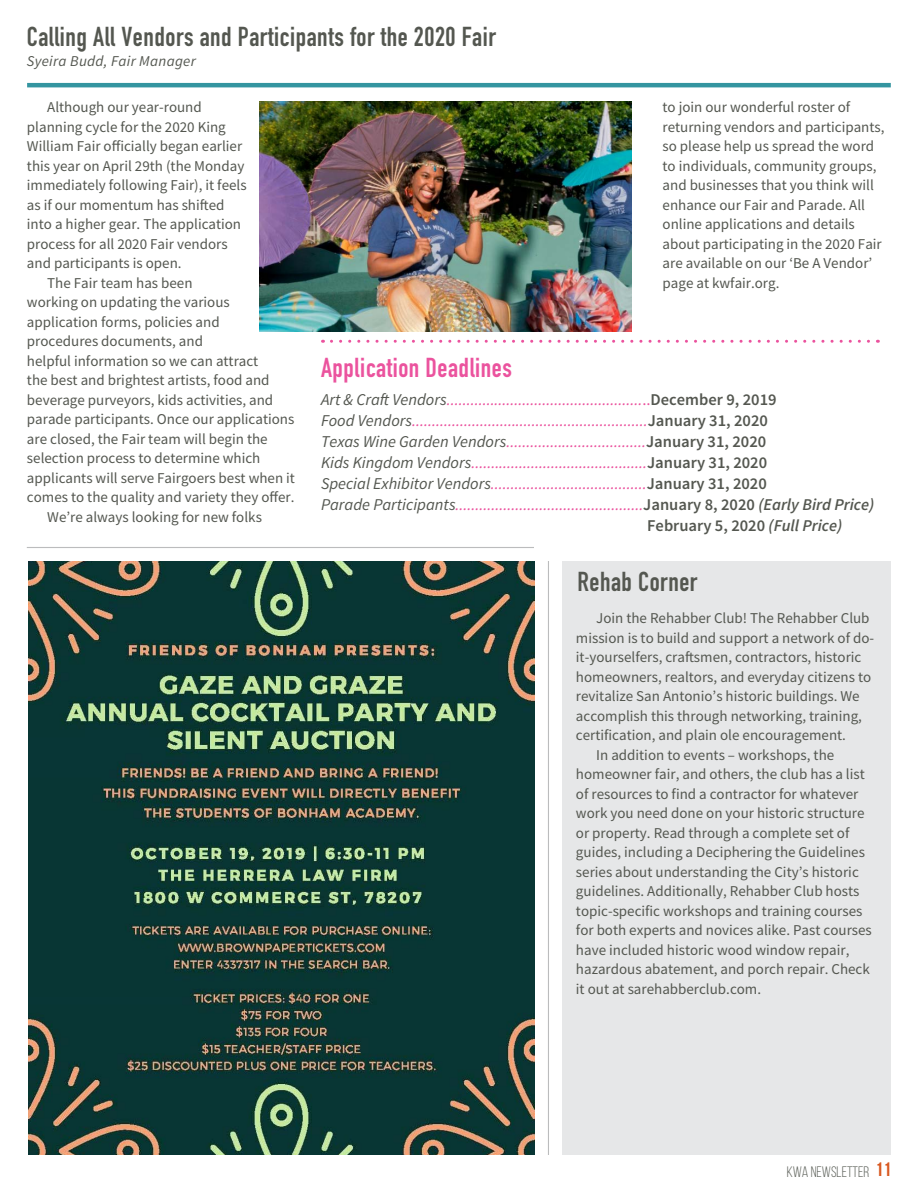
<style>
.page{position:relative;width:918px;height:1188px;background:#fff}
.page>*{position:absolute;margin:0;border:0;box-sizing:border-box;transform-origin:0 0}
.t1{font:700 27px "DIN Condensed";letter-spacing:.02em;color:#545750}
.t2{font:700 27px "DIN Condensed";letter-spacing:.02em;color:#eb539e}
.t3{font:italic 16.5px "Source Sans Pro";color:#eb539e}
.t4{font:600 16.5px "Source Sans Pro";color:#545750}
.t5{font:15.15px "Bebas Neue";color:#60645d}
.t6{font:15px/19.5px "Source Sans Pro";color:#545750}
.t7{font:italic 15px "Source Sans Pro";letter-spacing:.02em;color:#545750}
.s1{color:#545750}
.s2{font-style:normal}
.s3{font-weight:600;font-style:normal;color:#545750}
.s4{font-weight:600;color:#545750}
.s5{font-style:italic}
.s6{font-weight:700;font-size:19.5px;color:#d85820}
</style>
<div class="page">
<hr style="left:27px;top:83px;width:864px;height:4px;background:#3495a0">
<svg style="left:331px;top:340px;width:547px;height:3px"></svg>
<img style="left:28px;top:561px;width:506px;height:594px">
<hr style="left:27px;top:547px;width:507px;height:1px;background:#66676a">
<img style="left:259px;top:101px;width:373px;height:231px">
<div style="left:562px;top:561px;width:329px;height:594px;background:#e6e7e8"></div>
<hr style="left:548px;top:561px;width:1px;height:594px;background:#66676a">
<h1 class="t1" style="left:27px;top:19px;width:471px">Calling All Vendors and Participants for the 2020 Fair</h1>
<p class="t7" style="left:27px;top:51px;width:171px">Syeira Budd, Fair Manager</p>
<p class="t6" style="left:47px;top:97px;width:156px">Although our year-round</p>
<p class="t6" style="left:27px;top:117px;width:200px">planning cycle for the 2020 King</p>
<p class="t6" style="left:27px;top:136px;width:217px">William Fair officially began earlier</p>
<p class="t6" style="left:27px;top:156px;width:219px">this year on April 29th (the Monday</p>
<p class="t6" style="left:27px;top:175px;width:221px">immediately following Fair), it feels</p>
<p class="t6" style="left:27px;top:195px;width:199px">as if our momentum has shifted</p>
<p class="t6" style="left:27px;top:214px;width:216px">into a higher gear. The application</p>
<p class="t6" style="left:27px;top:234px;width:202px">process for all 2020 Fair vendors</p>
<p class="t6" style="left:27px;top:253px;width:156px">and participants is open.</p>
<p class="t6" style="left:47px;top:273px;width:147px">The Fair team has been</p>
<p class="t6" style="left:27px;top:292px;width:204px">working on updating the various</p>
<p class="t6" style="left:27px;top:312px;width:194px">application forms, policies and</p>
<p class="t6" style="left:27px;top:331px;width:178px">procedures documents, and</p>
<p class="t6" style="left:27px;top:351px;width:233px">helpful information so we can attract</p>
<p class="t6" style="left:27px;top:370px;width:244px">the best and brightest artists, food and</p>
<p class="t6" style="left:27px;top:390px;width:248px">beverage purveyors, kids activities, and</p>
<p class="t6" style="left:27px;top:409px;width:269px">parade participants. Once our applications</p>
<p class="t6" style="left:27px;top:429px;width:242px">are closed, the Fair team will begin the</p>
<p class="t6" style="left:27px;top:448px;width:235px">selection process to determine which</p>
<p class="t6" style="left:27px;top:468px;width:270px">applicants will serve Fairgoers best when it</p>
<p class="t6" style="left:27px;top:487px;width:269px">comes to the quality and variety they offer.</p>
<p class="t6" style="left:47px;top:507px;width:216px">We’re always looking for new folks</p>
<p class="t6" style="left:663px;top:97px;width:223px">to join our wonderful roster of returning vendors and participants, so please help us spread the word to individuals, community groups, and businesses that you think will enhance our Fair and Parade. All online applications and details about participating in the 2020 Fair are available on our ‘Be A Vendor’ page at kwfair.org.</p>
<h1 class="t2" style="left:321px;top:350px;width:192px">Application Deadlines</h1>
<p class="t3" style="left:321px;top:389px;width:457px"><span class="s1">Art &amp; Craft Vendors</span>.................................................<span class="s2">..</span><span class="s3">December 9, 2019</span></p>
<p class="t3" style="left:321px;top:410px;width:448px"><span class="s1">Food Vendors</span>...........................................................<span class="s3">January 31, 2020</span></p>
<p class="t3" style="left:321px;top:431px;width:447px"><span class="s1">Texas Wine Garden Vendors</span>...................................<span class="s3">January 31, 2020</span></p>
<p class="t3" style="left:321px;top:452px;width:448px"><span class="s1">Kids Kingdom Vendors</span>............................................<span class="s3">January 31, 2020</span></p>
<p class="t3" style="left:321px;top:473px;width:447px"><span class="s1">Special Exhibitor Vendors</span>.......................................<span class="s3">January 31, 2020</span></p>
<p class="t3" style="left:321px;top:494px;width:555px"><span class="s1">Parade Participants</span>...............................................<span class="s3">January 8, 2020</span> <span class="s4">(Early Bird Price)</span></p>
<p class="t4" style="left:647px;top:515px;width:197px">February 5, 2020 <span class="s5">(Full Price)</span></p>
<h1 class="t1" style="left:578px;top:563px;width:121px">Rehab Corner</h1>
<p class="t6" style="left:596px;top:608px;width:275px">Join the Rehabber Club! The Rehabber Club</p>
<p class="t6" style="left:576px;top:628px;width:300px">mission is to build and support a network of do-</p>
<p class="t6" style="left:576px;top:647px;width:287px">it-yourselfers, craftsmen, contractors, historic</p>
<p class="t6" style="left:576px;top:667px;width:297px">homeowners, realtors, and everyday citizens to</p>
<p class="t6" style="left:576px;top:686px;width:285px">revitalize San Antonio’s historic buildings. We</p>
<p class="t6" style="left:576px;top:706px;width:288px">accomplish this through networking, training,</p>
<p class="t6" style="left:576px;top:725px;width:272px">certification, and plain ole encouragement.</p>
<p class="t6" style="left:596px;top:745px;width:240px">In addition to events – workshops, the</p>
<p class="t6" style="left:576px;top:764px;width:290px">homeowner fair, and others, the club has a list</p>
<p class="t6" style="left:576px;top:784px;width:284px">of resources to find a contractor for whatever</p>
<p class="t6" style="left:576px;top:803px;width:290px">work you need done on your historic structure</p>
<p class="t6" style="left:576px;top:823px;width:275px">or property. Read through a complete set of</p>
<p class="t6" style="left:576px;top:842px;width:291px">guides, including a Deciphering the Guidelines</p>
<p class="t6" style="left:576px;top:862px;width:284px">series about understanding the City’s historic</p>
<p class="t6" style="left:576px;top:881px;width:285px">guidelines. Additionally, Rehabber Club hosts</p>
<p class="t6" style="left:576px;top:901px;width:288px">topic-specific workshops and training courses</p>
<p class="t6" style="left:576px;top:920px;width:297px">for both experts and novices alike. Past courses</p>
<p class="t6" style="left:576px;top:940px;width:275px">have included historic wood window repair,</p>
<p class="t6" style="left:576px;top:959px;width:295px">hazardous abatement, and porch repair. Check</p>
<p class="t6" style="left:576px;top:979px;width:187px">it out at sarehabberclub.com.</p>
<p class="t5" style="left:787px;top:1164px;width:106px">KWA NEWSLETTER <span class="s6">11</span></p>
</div>
